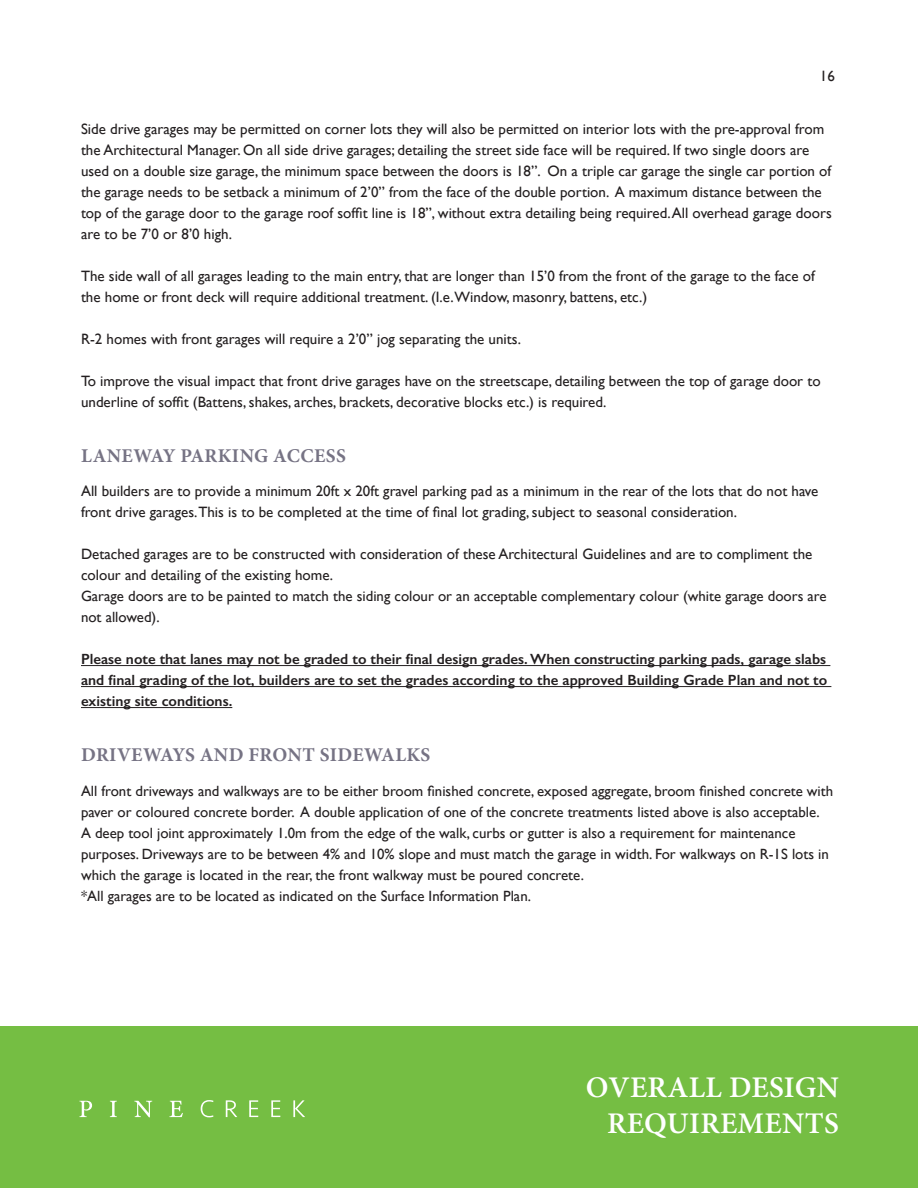
<style>
.page{position:relative;width:918px;height:1188px;background:#fff}
.page>*{position:absolute;margin:0;border:0;box-sizing:border-box;transform-origin:0 0}
.t1{font:600 30px "Minion Pro";letter-spacing:.01em;color:#fff}
.subtitle1{font:700 19.5px "Minion Pro";letter-spacing:.02em;color:#767384}
.body{font:15px/21px "Gill Sans";color:#231f20}
.body-2{font:14.85px/21px "Gill Sans";color:#231f20}
.body-3{font:600 14.85px/21px "Gill Sans";color:#231f20;text-align:justify}
</style>
<div class="page">
<div style="left:0;top:1026px;width:918px;height:162px;background:#75be43"></div>
<svg style="left:80px;top:1101px;width:12px;height:16px"></svg>
<svg style="left:110px;top:1101px;width:7px;height:16px"></svg>
<svg style="left:134px;top:1101px;width:18px;height:16px"></svg>
<svg style="left:169px;top:1101px;width:14px;height:16px"></svg>
<svg style="left:201px;top:1100px;width:12px;height:17px"></svg>
<svg style="left:226px;top:1100px;width:11px;height:17px"></svg>
<svg style="left:249px;top:1100px;width:9px;height:17px"></svg>
<svg style="left:271px;top:1100px;width:9px;height:17px"></svg>
<svg style="left:293px;top:1100px;width:12px;height:17px"></svg>
<hr style="left:81px;top:665px;width:749px;height:1px;background:#231f20">
<hr style="left:81px;top:686px;width:750px;height:1px;background:#231f20">
<hr style="left:81px;top:707px;width:151px;height:1px;background:#231f20">
<p class="body" style="left:820px;top:65px;width:16px">16</p>
<p class="body" style="left:81px;top:118px;width:752px">Side drive garages may be permitted on corner lots they will also be permitted on interior lots with the pre-approval from the Architectural Manager. On all side drive garages; detailing the street side face will be required. If two single doors are used on a double size garage, the minimum space between the doors is 18”. On a triple car garage the single car portion of the garage needs to be setback a minimum of 2’0” from the face of the double portion. A maximum distance between the top of the garage door to the garage roof soffit line is 18”, without extra detailing being required. All overhead garage doors are to be 7’0 or 8’0 high.</p>
<p class="body" style="left:81px;top:265px;width:735px">The side wall of all garages leading to the main entry, that are longer than 15’0 from the front of the garage to the face of the home or front deck will require additional treatment. (I.e.Window, masonry, battens, etc.)</p>
<p class="body" style="left:81px;top:328px;width:441px">R-2 homes with front garages will require a 2’0” jog separating the units.</p>
<p class="body" style="left:81px;top:370px;width:741px">To improve the visual impact that front drive garages have on the streetscape, detailing between the top of garage door to underline of soffit (Battens, shakes, arches, brackets, decorative blocks etc.) is required.</p>
<p class="subtitle1" style="left:81px;top:442px;width:266px">LANEWAY PARKING ACCESS</p>
<p class="body" style="left:81px;top:481px;width:739px">All builders are to provide a minimum 20ft x 20ft gravel parking pad as a minimum in the rear of the lots that do not have front drive garages.This is to be completed at the time of final lot grading, subject to seasonal consideration.</p>
<p class="body" style="left:81px;top:544px;width:733px">Detached garages are to be constructed with consideration of these Architectural Guidelines and are to compliment the colour and detailing of the existing home.</p>
<p class="body-2" style="left:81px;top:586px;width:747px">Garage doors are to be painted to match the siding colour or an acceptable complementary colour (white garage doors are not allowed).</p>
<p class="body-3" style="left:81px;top:649px;width:748px">Please note that lanes may not be graded to their final design grades. When constructing parking pads, garage slabs and final grading of the lot, builders are to set the grades according to the approved Building Grade Plan and not to existing site conditions.</p>
<p class="subtitle1" style="left:81px;top:741px;width:351px">DRIVEWAYS AND FRONT SIDEWALKS</p>
<p class="body-2" style="left:81px;top:780px;width:754px">All front driveways and walkways are to be either broom finished concrete, exposed aggregate, broom finished concrete with paver or coloured concrete border. A double application of one of the concrete treatments listed above is also acceptable.<br>A deep tool joint approximately 1.0m from the edge of the walk, curbs or gutter is also a requirement for maintenance purposes. Driveways are to be between 4% and 10% slope and must match the garage in width. For walkways on R-1S lots in which the garage is located in the rear, the front walkway must be poured concrete.</p>
<p class="body-2" style="left:81px;top:885px;width:452px">*All garages are to be located as indicated on the Surface Information Plan.</p>
<p class="t1" style="left:586px;top:1067px;width:255px">OVERALL DESIGN</p>
<p class="t1" style="left:607px;top:1103px;width:234px">REQUIREMENTS</p>
</div>
